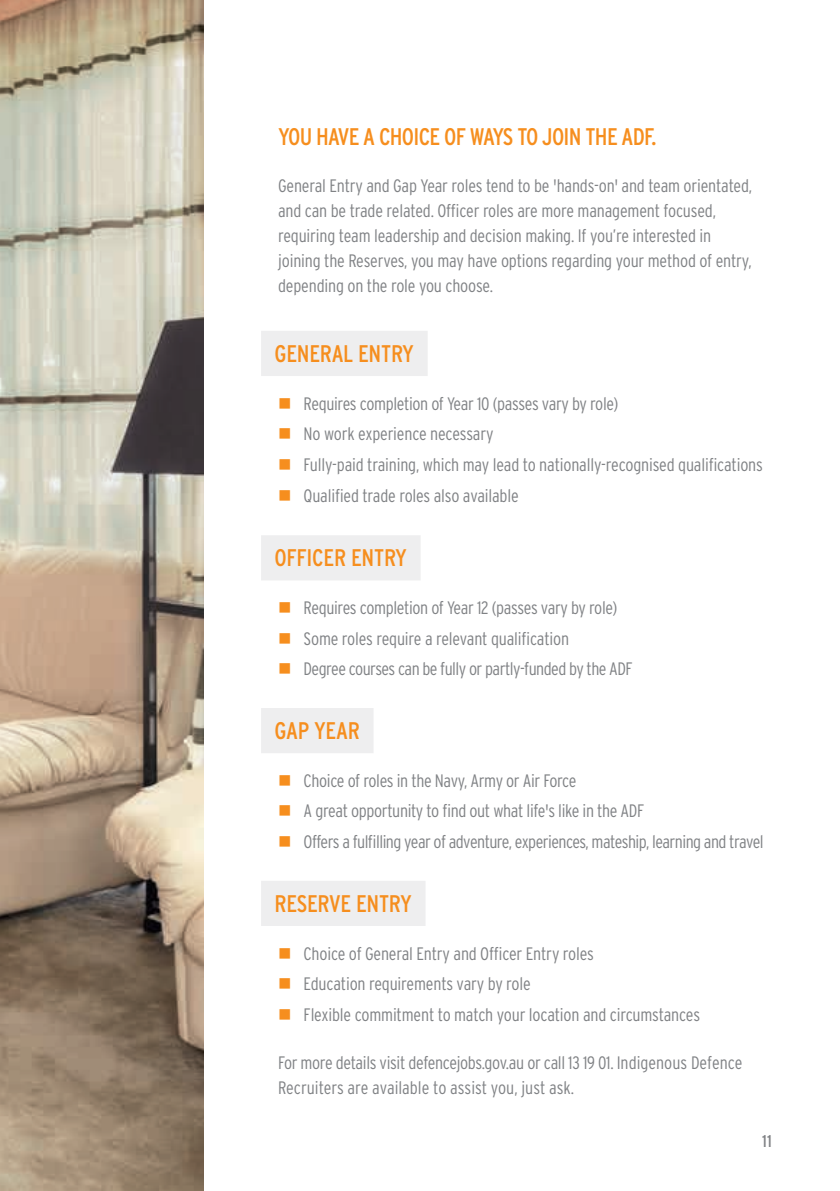
<style>
.page{position:relative;width:840px;height:1191px;background:#fff}
.page>*{position:absolute;margin:0;border:0;box-sizing:border-box;transform-origin:0 0}
.t1{font:condensed 24px "Interstate";letter-spacing:-.015em;color:#f68e1e}
.t2{font:300 condensed 18px/30.6px "Interstate";letter-spacing:-.01em;color:#808285}
.t3{font:300 condensed 18px/30.6px "Interstate";letter-spacing:-.03em;color:#808285}
.t4{font:condensed 17px "Interstate";color:#808285}
</style>
<div class="page">
<img style="left:0;top:0;width:204px;height:1191px">
<div style="left:261px;top:331px;width:166px;height:45px;background:#eeeeef"></div>
<div style="left:261px;top:535px;width:159px;height:45px;background:#eeeeef"></div>
<div style="left:261px;top:708px;width:112px;height:45px;background:#eeeeef"></div>
<div style="left:261px;top:880px;width:164px;height:46px;background:#eeeeef"></div>
<h1 class="t1" style="left:278px;top:122px;width:380px">YOU HAVE A CHOICE OF WAYS TO JOIN THE ADF.</h1>
<p class="t2" style="left:278px;top:173px;width:475px;line-height:25px">General Entry and Gap Year roles tend to be 'hands-on' and team orientated, and can be trade related. Officer roles are more management focused, requiring team leadership and decision making. If you’re interested in joining the Reserves, you may have options regarding your method of entry, depending on the role you choose.</p>
<h1 class="t1" style="left:274px;top:339px;width:141px">GENERAL ENTRY</h1>
<p class="t2" style="left:303px;top:388px;width:460px">Requires completion of Year 10 (passes vary by role)<br>No work experience necessary<br>Fully-paid training, which may lead to nationally-recognised qualifications Qualified trade roles also available</p>
<h1 class="t1" style="left:274px;top:543px;width:134px">OFFICER ENTRY</h1>
<p class="t2" style="left:303px;top:592px;width:330px">Requires completion of Year 12 (passes vary by role)<br>Some roles require a relevant qualification<br>Degree courses can be fully or partly-funded by the ADF</p>
<h1 class="t1" style="left:274px;top:716px;width:87px">GAP YEAR</h1>
<p class="t3" style="left:303px;top:765px;width:461px">Choice of roles in the Navy, Army or Air Force<br>A great opportunity to find out what life's like in the ADF<br>Offers a fulfilling year of adventure, experiences, mateship, learning and travel</p>
<h1 class="t1" style="left:274px;top:888px;width:139px">RESERVE ENTRY</h1>
<p class="t2" style="left:303px;top:937px;width:398px">Choice of General Entry and Officer Entry roles<br>Education requirements vary by role<br>Flexible commitment to match your location and circumstances</p>
<p class="t2" style="left:278px;top:1049px;width:465px;line-height:25px">For more details visit defencejobs.gov.au or call 13 19 01. Indigenous Defence<br>Recruiters are available to assist you, just ask.</p>
<p class="t4" style="left:761px;top:1130px;width:11px">11</p>
</div>
